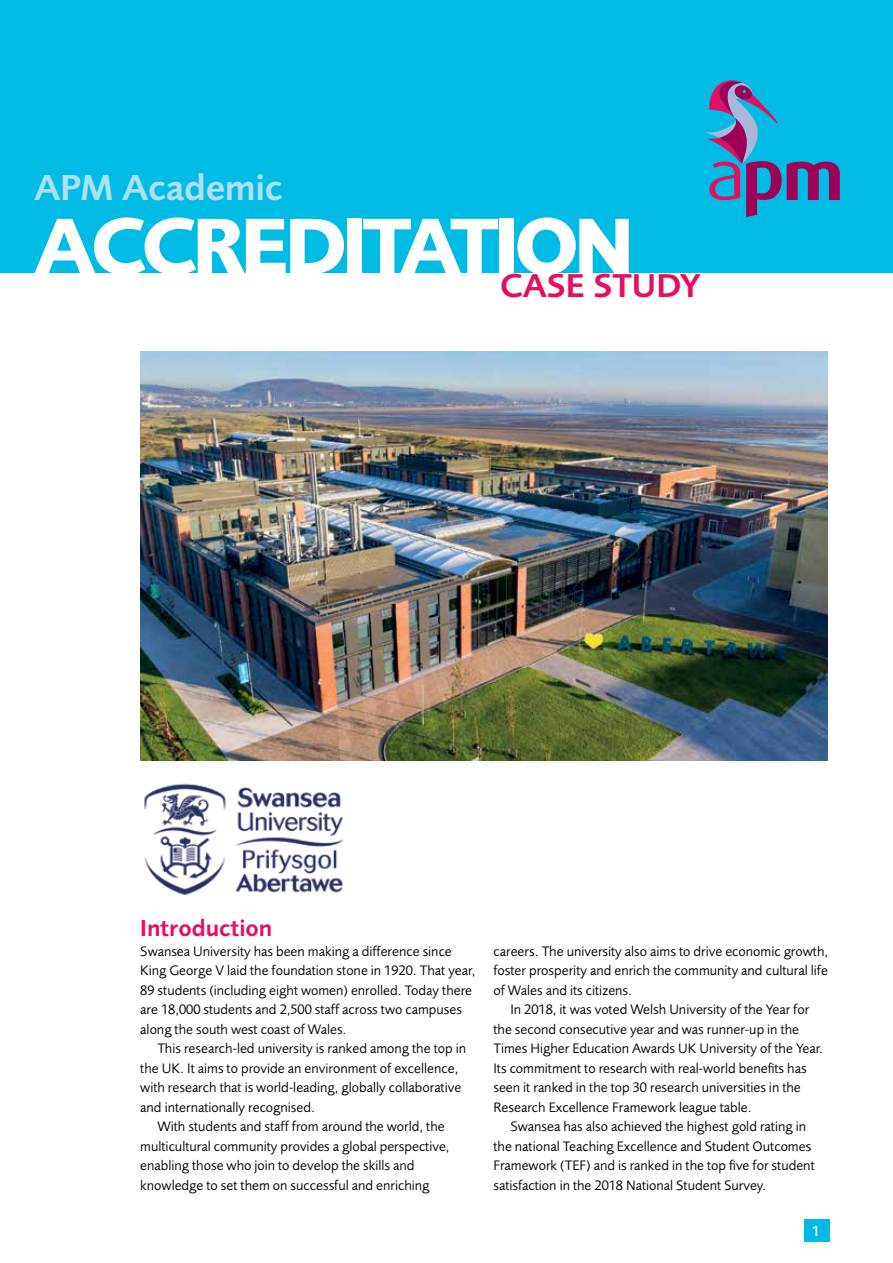
<style>
.page{position:relative;width:893px;height:1263px;background:#fff}
.page>*{position:absolute;margin:0;border:0;box-sizing:border-box;transform-origin:0 0}
.t1{font:700 82.5px "Foundry Sans";letter-spacing:-.06em;color:#fff}
.t2{font:600 37.5px "Foundry Sans";letter-spacing:-.01em;color:#ace0f2}
.t3{font:600 34.2px "Foundry Sans";color:#e50e62}
.t4{font:600 24px "Foundry Sans";color:#e50e62}
.t5{font:500 15px "Foundry Sans";color:#fff}
.t6{font:14.25px/19.5px "Foundry Sans";color:#000}
</style>
<div class="page">
<div style="left:804px;top:1220px;width:25px;height:22px;background:#00bce4"></div>
<div style="left:0;top:0;width:893px;height:273px;background:#00bce4"></div>
<svg style="left:706px;top:80px;width:134px;height:137px"></svg>
<img style="left:140px;top:351px;width:688px;height:409px">
<img style="left:144px;top:783px;width:200px;height:112px">
<h2 class="t2" style="left:34px;top:166px;width:250px">APM Academic</h2>
<h1 class="t1" style="left:34px;top:198px;width:602px">ACCREDITATION</h1>
<h3 class="t3" style="left:500px;top:266px;width:203px">CASE STUDY</h3>
<h3 class="t4" style="left:140px;top:914px;width:134px">Introduction</h3>
<p class="t6" style="left:140px;top:941px;width:337px">Swansea University has been making a difference since King George V laid the foundation stone in 1920. That year, 89 students (including eight women) enrolled. Today there are 18,000 students and 2,500 staff across two campuses along the south west coast of Wales.</p>
<p class="t6" style="left:140px;top:1038px;width:327px;text-indent:17px">This research-led university is ranked among the top in the UK. It aims to provide an environment of excellence, with research that is world-leading, globally collaborative and internationally recognised.</p>
<p class="t6" style="left:140px;top:1116px;width:311px;text-indent:17px">With students and staff from around the world, the multicultural community provides a global perspective, enabling those who join to develop the skills and knowledge to set them on successful and enriching</p>
<p class="t6" style="left:493px;top:941px;width:336px;text-align:justify">careers. The university also aims to drive economic growth, foster prosperity and enrich the community and cultural life of Wales and its citizens.</p>
<p class="t6" style="left:493px;top:999px;width:331px;text-indent:17px">In 2018, it was voted Welsh University of the Year for the second consecutive year and was runner-up in the Times Higher Education Awards UK University of the Year.<br>Its commitment to research with real-world benefits has seen it ranked in the top 30 research universities in the Research Excellence Framework league table.</p>
<p class="t6" style="left:493px;top:1116px;width:323px;text-indent:17px">Swansea has also achieved the highest gold rating in the national Teaching Excellence and Student Outcomes Framework (TEF) and is ranked in the top five for student satisfaction in the 2018 National Student Survey.</p>
<p class="t5" style="left:812px;top:1222px;width:10px">1</p>
</div>
